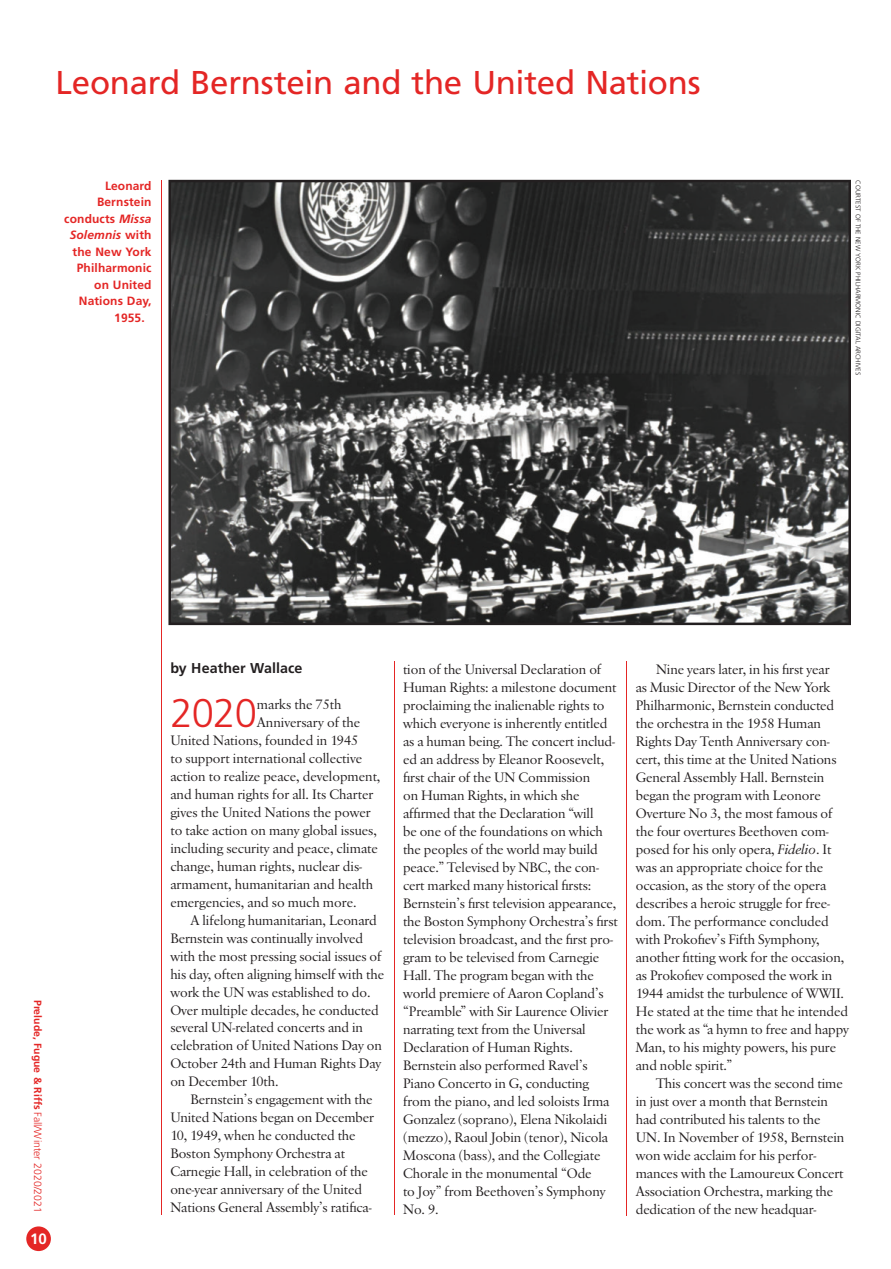
<style>
.page{position:relative;width:891px;height:1269px;background:#fff}
.page>*{position:absolute;margin:0;border:0;box-sizing:border-box;transform-origin:0 0}
.t1{font:300 40.05px "Frutiger";color:#e42625}
.t2{font:33px "Frutiger";letter-spacing:-.01em;color:#e42625}
.t3{font:700 15px "Frutiger";color:#fff}
.t4{font:14.25px/18px "Sabon Rmn";letter-spacing:-.005em;color:#231f20}
.t5{font:700 14.25px "Frutiger";letter-spacing:.005em;color:#231f20}
.t6{font:700 12px "Frutiger";letter-spacing:.01em;color:#e42625}
.t7{font:italic 700 12px "Frutiger";letter-spacing:.01em;color:#e42625}
.t8{font:300 10.5px "Frutiger";color:#e42625}
.t9{font:300 6.75px "Frutiger";color:#231f20}
.s1{font-style:italic}
.s2{font-style:normal}
.s3{font-weight:700}
.s4{font-family:"Sabon Itl"}
</style>
<div class="page">
<div style="left:26px;top:1226px;width:25px;height:25px;background:#e42625;border-radius:50%"></div>
<hr style="left:161px;top:180px;width:1px;height:1034px;background:#e42625">
<hr style="left:394px;top:661px;width:1px;height:554px;background:#e42625">
<hr style="left:626px;top:662px;width:1px;height:554px;background:#e42625">
<svg style="left:168px;top:180px;width:683px;height:445px;background:#4d4d4c"></svg>
<h2 class="t2" style="left:56px;top:63px;width:647px">Leonard Bernstein and the United Nations</h2>
<p class="t6" style="left:105px;top:178px;width:48px">Leonard</p>
<p class="t6" style="left:97px;top:195px;width:56px">Bernstein</p>
<p class="t6" style="left:64px;top:211px;width:89px">conducts <span class="s1">Missa</span></p>
<p class="t7" style="left:70px;top:228px;width:83px">Solemnis <span class="s2">with</span></p>
<p class="t6" style="left:73px;top:244px;width:80px">the New York</p>
<p class="t6" style="left:77px;top:261px;width:76px">Philharmonic</p>
<p class="t6" style="left:94px;top:277px;width:59px">on United</p>
<p class="t6" style="left:79px;top:294px;width:74px">Nations Day,</p>
<p class="t6" style="left:114px;top:310px;width:32px">1955.</p>
<p class="t9" style="left:862px;top:180px;width:196px;rotate:90deg">COURTEST OF THE NEW YORK PHILHARMONIC DIGITAL ARCHIVES</p>
<p class="t8" style="left:44px;top:1000px;width:215px;rotate:90deg"><span class="s3">Prelude, Fugue &amp; Riffs</span> Fall/Winter 2020/2021</p>
<p class="t3" style="left:30px;top:1230px;width:18px">10</p>
<p class="t5" style="left:170px;top:659px;width:134px">by Heather Wallace</p>
<h1 class="t1" style="left:170px;top:690px;width:88px">2020</h1>
<p class="t4" style="left:257px;top:696px;width:86px">marks the 75th</p>
<p class="t4" style="left:257px;top:714px;width:105px">Anniversary of the</p>
<p class="t4" style="left:170px;top:732px;width:189px">United Nations, founded in 1945</p>
<p class="t4" style="left:170px;top:750px;width:193px">to support international collective</p>
<p class="t4" style="left:170px;top:768px;width:212px">action to realize peace, development,</p>
<p class="t4" style="left:170px;top:786px;width:204px">and human rights for all. Its Charter</p>
<p class="t4" style="left:170px;top:804px;width:202px">gives the United Nations the power</p>
<p class="t4" style="left:170px;top:822px;width:208px">to take action on many global issues,</p>
<p class="t4" style="left:170px;top:840px;width:209px">including security and peace, climate</p>
<p class="t4" style="left:170px;top:858px;width:193px">change, human rights, nuclear dis-</p>
<p class="t4" style="left:170px;top:876px;width:204px">armament, humanitarian and health</p>
<p class="t4" style="left:170px;top:894px;width:188px">emergencies, and so much more.</p>
<p class="t4" style="left:191px;top:912px;width:188px">A lifelong humanitarian, Leonard</p>
<p class="t4" style="left:170px;top:930px;width:194px">Bernstein was continually involved</p>
<p class="t4" style="left:170px;top:948px;width:213px">with the most pressing social issues of</p>
<p class="t4" style="left:170px;top:966px;width:215px">his day, often aligning himself with the</p>
<p class="t4" style="left:170px;top:984px;width:202px">work the UN was established to do.</p>
<p class="t4" style="left:170px;top:1002px;width:210px">Over multiple decades, he conducted</p>
<p class="t4" style="left:170px;top:1020px;width:194px">several UN-related concerts and in</p>
<p class="t4" style="left:170px;top:1038px;width:213px">celebration of United Nations Day on</p>
<p class="t4" style="left:170px;top:1056px;width:212px">October 24th and Human Rights Day</p>
<p class="t4" style="left:170px;top:1074px;width:110px">on December 10th.</p>
<p class="t4" style="left:191px;top:1092px;width:183px">Bernstein’s engagement with the</p>
<p class="t4" style="left:170px;top:1110px;width:205px">United Nations began on December</p>
<p class="t4" style="left:170px;top:1128px;width:187px">10, 1949, when he conducted the</p>
<p class="t4" style="left:170px;top:1146px;width:176px">Boston Symphony Orchestra at</p>
<p class="t4" style="left:170px;top:1164px;width:199px">Carnegie Hall, in celebration of the</p>
<p class="t4" style="left:170px;top:1182px;width:193px">one-year anniversary of the United</p>
<p class="t4" style="left:170px;top:1200px;width:203px">Nations General Assembly’s ratifica-</p>
<p class="t4" style="left:403px;top:661px;width:216px">tion of the Universal Declaration of Human Rights: a milestone document proclaiming the inalienable rights to which everyone is inherently entitled as a human being. The concert includ&shy;ed an address by Eleanor Roosevelt, first chair of the UN Commission<br>on Human Rights, in which she affirmed that the Declaration “will<br>be one of the foundations on which the peoples of the world may build peace.” Televised by NBC, the con&shy;cert marked many historical firsts:<br>Bernstein’s first television appearance, the Boston Symphony Orchestra’s first television broadcast, and the first pro&shy;gram to be televised from Carnegie Hall. The program began with the world premiere of Aaron Copland’s “Preamble” with Sir Laurence Olivier narrating text from the Universal Declaration of Human Rights.<br>Bernstein also performed Ravel’s Piano Concerto in G, conducting from the piano, and led soloists Irma Gonzalez (soprano), Elena Nikolaidi (mezzo), Raoul Jobin (tenor), Nicola Moscona (bass), and the Collegiate Chorale in the monumental “Ode<br>to Joy” from Beethoven’s Symphony No. 9.</p>
<p class="t4" style="left:636px;top:661px;width:215px;text-indent:20px">Nine years later, in his first year<br>as Music Director of the New York Philharmonic, Bernstein conducted the orchestra in the 1958 Human Rights Day Tenth Anniversary con&shy;cert, this time at the United Nations General Assembly Hall. Bernstein began the program with Leonore Overture No 3, the most famous of the four overtures Beethoven com&shy;posed for his only opera, <span class="s4">Fidelio</span>. It was an appropriate choice for the occasion, as the story of the opera describes a heroic struggle for free&shy;dom. The performance concluded with Prokofiev’s Fifth Symphony, another fitting work for the occasion, as Prokofiev composed the work in 1944 amidst the turbulence of WWII.<br>He stated at the time that he intended the work as “a hymn to free and happy Man, to his mighty powers, his pure and noble spirit.”</p>
<p class="t4" style="left:636px;top:1075px;width:210px;text-indent:20px">This concert was the second time in just over a month that Bernstein had contributed his talents to the UN. In November of 1958, Bernstein won wide acclaim for his perfor&shy;mances with the Lamoureux Concert Association Orchestra, marking the dedication of the new headquar-</p>
</div>
